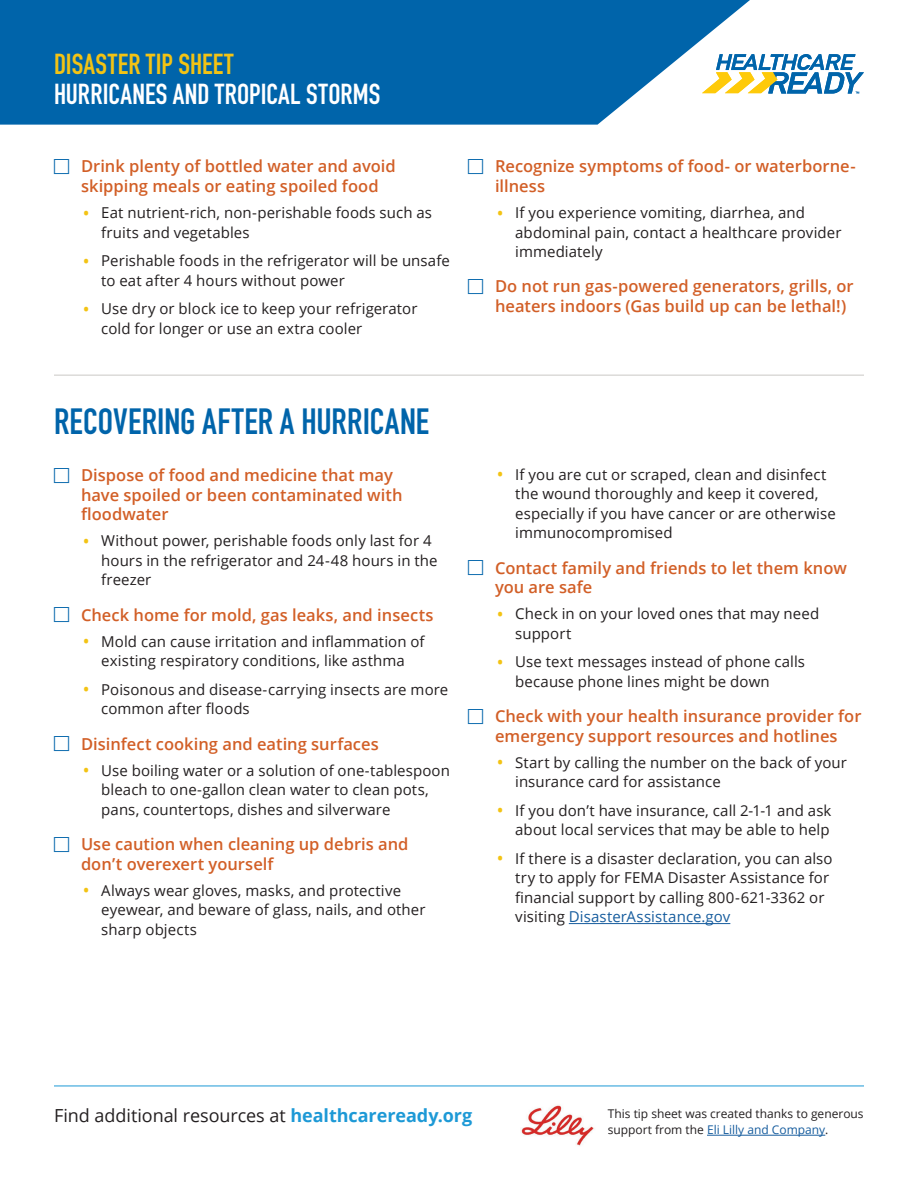
<style>
.page{position:relative;width:918px;height:1188px;background:#fff}
.page>*{position:absolute;margin:0;border:0;box-sizing:border-box;transform-origin:0 0}
.Heading_1{font:700 36px "DIN Condensed";letter-spacing:.005em;color:#0064aa}
.Heading_1-2{font:700 28.5px/30px "DIN Condensed";letter-spacing:.01em;color:#fff}
.Body{font:18px "Open Sans";letter-spacing:-.005em;color:#231f20}
.t1{font:600 16.5px/19.5px "Open Sans";color:#d25f27}
.t2{font:15px/19.5px "Open Sans";letter-spacing:.005em;color:#231f20}
.Body-2{font:12px/16.5px "Open Sans";color:#231f20}
.s1{color:#f3c314}
.s2{font-weight:300;font-size:27px;color:#f3c314}
.s3{color:#175d9e}
.s4{font-weight:700;color:#1d99d6}
</style>
<div class="page">
<hr style="left:54px;top:1086px;width:810px;height:1px;background:#1d99d6">
<svg style="left:0;top:0;width:750px;height:125px;background:#1571b1"></svg>
<svg style="left:702px;top:54px;width:162px;height:39px"></svg>
<hr style="left:54px;top:375px;width:810px;height:1px;background:#cbc8c6">
<hr style="left:569px;top:923px;width:161px;height:1px;background:#175d9e">
<hr style="left:707px;top:1135px;width:118px;height:1px;background:#175d9e">
<img style="left:521px;top:1105px;width:73px;height:41px">
<p class="Heading_1-2" style="left:54px;top:49px;width:328px"><span class="s1">DISASTER TIP SHEET<br></span>HURRICANES AND TROPICAL STORMS</p>
<p class="t1" style="left:81px;top:156px;width:316px">Drink plenty of bottled water and avoid skipping meals or eating spoiled food</p>
<p class="t2" style="left:101px;top:203px;width:332px;text-indent:-20px"><span class="s2">•</span> Eat nutrient-rich, non-perishable foods such as fruits and vegetables</p>
<p class="t2" style="left:101px;top:251px;width:350px;text-indent:-20px"><span class="s2">•</span> Perishable foods in the refrigerator will be unsafe to eat after 4 hours without power</p>
<p class="t2" style="left:101px;top:299px;width:318px;text-indent:-20px"><span class="s2">•</span> Use dry or block ice to keep your refrigerator cold for longer or use an extra cooler</p>
<p class="Heading_1" style="left:54px;top:398px;width:377px">RECOVERING AFTER A HURRICANE</p>
<p class="t1" style="left:81px;top:465px;width:323px">Dispose of food and medicine that may have spoiled or been contaminated with floodwater</p>
<p class="t2" style="left:101px;top:531px;width:338px;text-indent:-20px"><span class="s2">•</span> Without power, perishable foods only last for 4 hours in the refrigerator and 24-48 hours in the freezer</p>
<p class="t1" style="left:81px;top:605px;width:354px">Check home for mold, gas leaks, and insects</p>
<p class="t2" style="left:81px;top:631px;width:345px;text-align:center"><span class="s2">•</span> Mold can cause irritation and inflammation of existing respiratory conditions, like asthma</p>
<p class="t2" style="left:101px;top:679px;width:349px;text-indent:-20px"><span class="s2">•</span> Poisonous and disease-carrying insects are more common after floods</p>
<p class="t1" style="left:81px;top:734px;width:299px">Disinfect cooking and eating surfaces</p>
<p class="t2" style="left:101px;top:760px;width:350px;text-indent:-20px"><span class="s2">•</span> Use boiling water or a solution of one-tablespoon bleach to one-gallon clean water to clean pots, pans, countertops, dishes and silverware</p>
<p class="t1" style="left:81px;top:834px;width:329px">Use caution when cleaning up debris and don’t overexert yourself</p>
<p class="t2" style="left:101px;top:880px;width:326px;text-indent:-20px"><span class="s2">•</span> Always wear gloves, masks, and protective eyewear, and beware of glass, nails, and other sharp objects</p>
<p class="t1" style="left:495px;top:156px;width:362px">Recognize symptoms of food- or waterborne&shy;illness</p>
<p class="t2" style="left:515px;top:203px;width:328px;text-indent:-20px"><span class="s2">•</span> If you experience vomiting, diarrhea, and abdominal pain, contact a healthcare provider immediately</p>
<p class="t1" style="left:495px;top:276px;width:360px">Do not run gas-powered generators, grills, or heaters indoors (Gas build up can be lethal!)</p>
<p class="t2" style="left:515px;top:464px;width:322px;text-indent:-20px"><span class="s2">•</span> If you are cut or scraped, clean and disinfect the wound thoroughly and keep it covered, especially if you have cancer or are otherwise immunocompromised</p>
<p class="t1" style="left:495px;top:558px;width:354px">Contact family and friends to let them know you are safe</p>
<p class="t2" style="left:515px;top:604px;width:306px;text-indent:-20px"><span class="s2">•</span> Check in on your loved ones that may need support</p>
<p class="t2" style="left:515px;top:652px;width:291px;text-indent:-20px"><span class="s2">•</span> Use text messages instead of phone calls because phone lines might be down</p>
<p class="t1" style="left:495px;top:706px;width:368px">Check with your health insurance provider for emergency support resources and hotlines</p>
<p class="t2" style="left:515px;top:752px;width:333px;text-indent:-20px"><span class="s2">•</span> Start by calling the number on the back of your insurance card for assistance</p>
<p class="t2" style="left:495px;top:800px;width:338px;text-align:right"><span class="s2">•</span> If you don’t have insurance, call 2-1-1 and ask about local services that may be able to help</p>
<p class="t2" style="left:515px;top:848px;width:319px;text-indent:-20px"><span class="s2">•</span> If there is a disaster declaration, you can also try to apply for FEMA Disaster Assistance for financial support by calling 800-621-3362 or visiting <span class="s3">DisasterAssistance.gov</span></p>
<p class="Body" style="left:54px;top:1103px;width:420px">Find additional resources at <span class="s4">healthcareready.org</span></p>
<p class="Body-2" style="left:608px;top:1105px;width:257px">This tip sheet was created thanks to generous support from the <span class="s3">Eli Lilly and Company</span>.</p>
</div>
